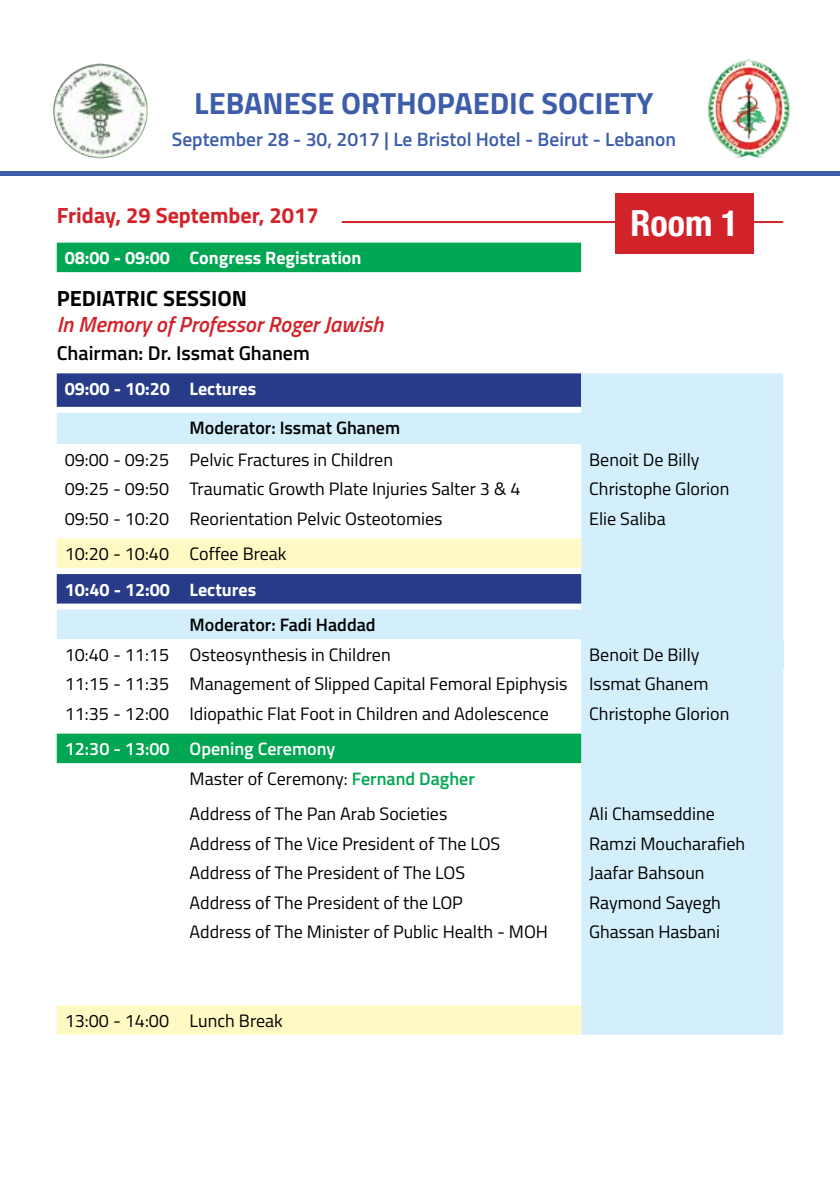
<style>
.page{position:relative;width:840px;height:1191px;background:#fff}
.page>*{position:absolute;margin:0;border:0;box-sizing:border-box;transform-origin:0 0}
.t1{font:700 condensed 36px "Helvetica Neue LT Com";color:#fff}
.t2{font:700 30.6px "Titillium";color:#3d5daa}
.t3{font:italic 600 22px "Titillium";color:#d2232a}
.t4{font:700 22px "Titillium";color:#d2232a}
.t5{font:700 22px "Titillium";color:#000}
.t6{font:600 20px "Titillium";color:#000}
.t7{font:600 19.4px "Titillium";color:#3d5daa}
.t8{font:18px/29.6px "Titillium";color:#000}
.t9{font:700 18px "Titillium";color:#fff}
.t10{font:600 18px/29.6px "Titillium";color:#fff}
.t11{font:600 18px "Titillium";color:#000}
.s1{font-weight:400;color:#000}
.s2{color:#00a651}
</style>
<div class="page">
<img style="left:53px;top:64px;width:95px;height:94px;border-radius:47px">
<img style="left:707px;top:59px;width:84px;height:99px">
<div style="left:0;top:171px;width:839px;height:5px;background:#3d5daa"></div>
<hr style="left:341px;top:221px;width:441px;height:2px;background:#d2232a">
<div style="left:615px;top:193px;width:138px;height:60px;background:#d2232a"></div>
<svg style="left:57px;top:373px;width:725px;height:661px;fill:#d4effc"></svg>
<svg style="left:57px;top:538px;width:524px;height:496px"></svg>
<div style="left:57px;top:574px;width:524px;height:29px;background:#273b88"></div>
<div style="left:581px;top:639px;width:201px;height:29px;background:#d4effc"></div>
<div style="left:57px;top:733px;width:524px;height:30px;background:#00a651"></div>
<div style="left:57px;top:243px;width:524px;height:29px;background:#00a651"></div>
<h2 class="t2" style="left:194px;top:80px;width:460px">LEBANESE ORTHOPAEDIC SOCIETY</h2>
<p class="t7" style="left:172px;top:124px;width:505px">September 28 - 30, 2017 | Le Bristol Hotel - Beirut - Lebanon</p>
<p class="t4" style="left:57px;top:198px;width:263px">Friday, 29 September, 2017</p>
<h1 class="t1" style="left:630px;top:210px;width:109px">Room 1</h1>
<p class="t9" style="left:65px;top:244px;width:298px">08:00 - 09:00 Congress Registration</p>
<p class="t5" style="left:57px;top:281px;width:192px">PEDIATRIC SESSION</p>
<p class="t3" style="left:57px;top:308px;width:328px">In Memory of Professor Roger Jawish</p>
<p class="t6" style="left:57px;top:338px;width:254px">Chairman: Dr. Issmat Ghanem</p>
<p class="t9" style="left:65px;top:375px;width:193px">09:00 - 10:20 Lectures</p>
<p class="t11" style="left:189px;top:414px;width:212px">Moderator: Issmat Ghanem</p>
<p class="t8" style="left:65px;top:443px;width:329px">09:00 - 09:25 Pelvic Fractures in Children</p>
<p class="t8" style="left:589px;top:443px;width:112px">Benoit De Billy</p>
<p class="t8" style="left:65px;top:473px;width:457px">09:25 - 09:50 Traumatic Growth Plate Injuries Salter 3 &amp; 4</p>
<p class="t8" style="left:589px;top:473px;width:142px">Christophe Glorion</p>
<p class="t8" style="left:65px;top:502px;width:379px">09:50 - 10:20 Reorientation Pelvic Osteotomies</p>
<p class="t8" style="left:589px;top:502px;width:78px">Elie Saliba</p>
<p class="t8" style="left:65px;top:538px;width:223px">10:20 - 10:40 Coffee Break</p>
<p class="t9" style="left:65px;top:575px;width:193px">10:40 - 12:00 Lectures</p>
<p class="t11" style="left:189px;top:611px;width:187px">Moderator: Fadi Haddad</p>
<p class="t8" style="left:65px;top:638px;width:327px">10:40 - 11:15 Osteosynthesis in Children</p>
<p class="t8" style="left:65px;top:638px;width:644px;text-indent:524px">Benoit De Billy<br>11:15 - 11:35 Management of Slipped Capital Femoral Epiphysis Issmat Ghanem<br>11:35 - 12:00 Idiopathic Flat Foot in Children and Adolescence</p>
<p class="t8" style="left:589px;top:697px;width:142px">Christophe Glorion</p>
<p class="t10" style="left:189px;top:733px;width:286px;text-indent:-125px">12:30 - 13:00 Opening Ceremony<br><span class="s1">Master of Ceremony:</span> <span class="s2">Fernand Dagher</span></p>
<p class="t8" style="left:189px;top:798px;width:259px">Address of The Pan Arab Societies</p>
<p class="t8" style="left:589px;top:798px;width:127px">Ali Chamseddine</p>
<p class="t8" style="left:189px;top:827px;width:312px">Address of The Vice President of The LOS</p>
<p class="t8" style="left:589px;top:827px;width:157px">Ramzi Moucharafieh</p>
<p class="t8" style="left:189px;top:857px;width:277px">Address of The President of The LOS</p>
<p class="t8" style="left:589px;top:857px;width:117px">Jaafar Bahsoun</p>
<p class="t8" style="left:189px;top:886px;width:275px">Address of The President of the LOP</p>
<p class="t8" style="left:589px;top:886px;width:133px">Raymond Sayegh</p>
<p class="t8" style="left:189px;top:916px;width:360px">Address of The Minister of Public Health - MOH</p>
<p class="t8" style="left:589px;top:916px;width:132px">Ghassan Hasbani</p>
<p class="t8" style="left:65px;top:1004px;width:219px">13:00 - 14:00 Lunch Break</p>
</div>
